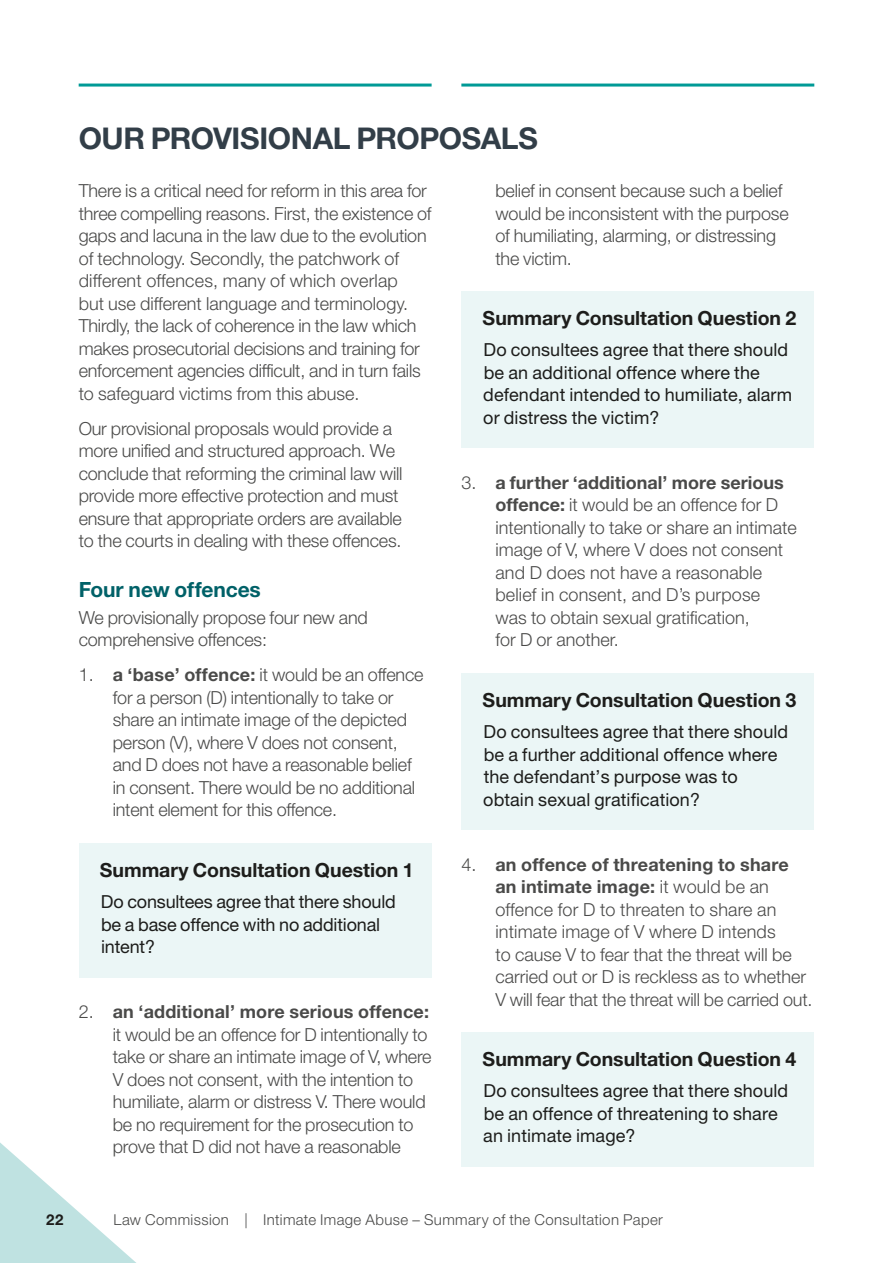
<style>
.page{position:relative;width:893px;height:1263px;background:#fff}
.page>*{position:absolute;margin:0;border:0;box-sizing:border-box;transform-origin:0 0}
.t1{font:700 30px "Helvetica Neue LT Pro";letter-spacing:-.015em;color:#323e48}
.t2{font:700 21px "Helvetica Neue LT Pro";letter-spacing:-.005em;color:#006168}
.t3{font:700 19.5px "Helvetica Neue LT Pro";letter-spacing:-.005em;color:#1d1d1b}
.t4{font:300 18px/22.5px "Helvetica Neue LT Pro";letter-spacing:-.01em;color:#4a4a49}
.t5{font:18px/22.5px "Helvetica Neue LT Pro";letter-spacing:.005em;color:#1d1d1b}
.t6{font:300 15px "Helvetica Neue LT Pro";letter-spacing:.025em;color:#4a4a49}
.t7{font:700 15px "Helvetica Neue LT Pro";color:#1d1d1b}
.s1{font-weight:700}
</style>
<div class="page">
<div style="left:79px;top:843px;width:353px;height:57px;background:#ebf6f6"></div>
<div style="left:79px;top:876px;width:353px;height:101px;background:#ebf6f6"></div>
<div style="left:461px;top:291px;width:353px;height:57px;background:#ebf6f6"></div>
<div style="left:461px;top:324px;width:353px;height:124px;background:#ebf6f6"></div>
<div style="left:461px;top:673px;width:353px;height:57px;background:#ebf6f6"></div>
<div style="left:461px;top:706px;width:353px;height:124px;background:#ebf6f6"></div>
<div style="left:461px;top:1032px;width:353px;height:57px;background:#ebf6f6"></div>
<div style="left:461px;top:1065px;width:353px;height:102px;background:#ebf6f6"></div>
<hr style="left:79px;top:84px;width:353px;height:3px;background:#009a96">
<hr style="left:461px;top:84px;width:353px;height:3px;background:#009a96">
<svg style="left:0;top:1142px;width:136px;height:121px"></svg>
<h1 class="t1" style="left:79px;top:120px;width:461px">OUR PROVISIONAL PROPOSALS</h1>
<p class="t4" style="left:79px;top:179px;width:354px">There is a critical need for reform in this area for three compelling reasons. First, the existence of gaps and lacuna in the law due to the evolution of technology. Secondly, the patchwork of different offences, many of which overlap<br>but use different language and terminology.<br>Thirdly, the lack of coherence in the law which makes prosecutorial decisions and training for enforcement agencies difficult, and in turn fails to safeguard victims from this abuse.</p>
<p class="t4" style="left:79px;top:417px;width:325px">Our provisional proposals would provide a more unified and structured approach. We conclude that reforming the criminal law will provide more effective protection and must ensure that appropriate orders are available to the courts in dealing with these offences.</p>
<p class="t2" style="left:79px;top:576px;width:184px">Four new offences</p>
<p class="t4" style="left:79px;top:605px;width:291px">We provisionally propose four new and comprehensive offences:</p>
<p class="t4" style="left:113px;top:663px;width:312px;text-indent:-34px">1. <span class="s1">a ‘base’ offence:</span> it would be an offence for a person (D) intentionally to take or share an intimate image of the depicted person (V), where V does not consent, and D does not have a reasonable belief in consent. There would be no additional intent element for this offence.</p>
<p class="t4" style="left:495px;top:179px;width:295px">belief in consent because such a belief would be inconsistent with the purpose of humiliating, alarming, or distressing the victim.</p>
<p class="t3" style="left:483px;top:306px;width:315px">Summary Consultation Question 2</p>
<p class="t5" style="left:483px;top:338px;width:310px">Do consultees agree that there should be an additional offence where the defendant intended to humiliate, alarm or distress the victim?</p>
<p class="t4" style="left:495px;top:471px;width:303px;text-indent:-34px">3. <span class="s1">a further ‘additional’ more serious offence:</span> it would be an offence for D intentionally to take or share an intimate image of V, where V does not consent and D does not have a reasonable belief in consent, and D’s purpose<br>was to obtain sexual gratification,<br>for D or another.</p>
<p class="t3" style="left:483px;top:688px;width:315px">Summary Consultation Question 3</p>
<p class="t5" style="left:483px;top:720px;width:306px">Do consultees agree that there should be a further additional offence where the defendant’s purpose was to obtain sexual gratification?</p>
<p class="t3" style="left:100px;top:858px;width:315px">Summary Consultation Question 1</p>
<p class="t5" style="left:101px;top:890px;width:296px">Do consultees agree that there should be a base offence with no additional intent?</p>
<p class="t4" style="left:113px;top:1000px;width:320px;text-indent:-34px">2. <span class="s1">an ‘additional’ more serious offence: </span>it would be an offence for D intentionally to take or share an intimate image of V, where V does not consent, with the intention to humiliate, alarm or distress V. There would be no requirement for the prosecution to prove that D did not have a reasonable</p>
<p class="t4" style="left:495px;top:853px;width:319px;text-indent:-34px">4. <span class="s1">an offence of threatening to share an intimate image:</span> it would be an offence for D to threaten to share an intimate image of V where D intends<br>to cause V to fear that the threat will be carried out or D is reckless as to whether V will fear that the threat will be carried out.</p>
<p class="t3" style="left:483px;top:1047px;width:315px">Summary Consultation Question 4</p>
<p class="t5" style="left:483px;top:1079px;width:306px">Do consultees agree that there should be an offence of threatening to share an intimate image?</p>
<p class="t7" style="left:46px;top:1210px;width:19px">22</p>
<p class="t6" style="left:113px;top:1210px;width:551px">Law Commission | Intimate Image Abuse – Summary of the Consultation Paper</p>
</div>
